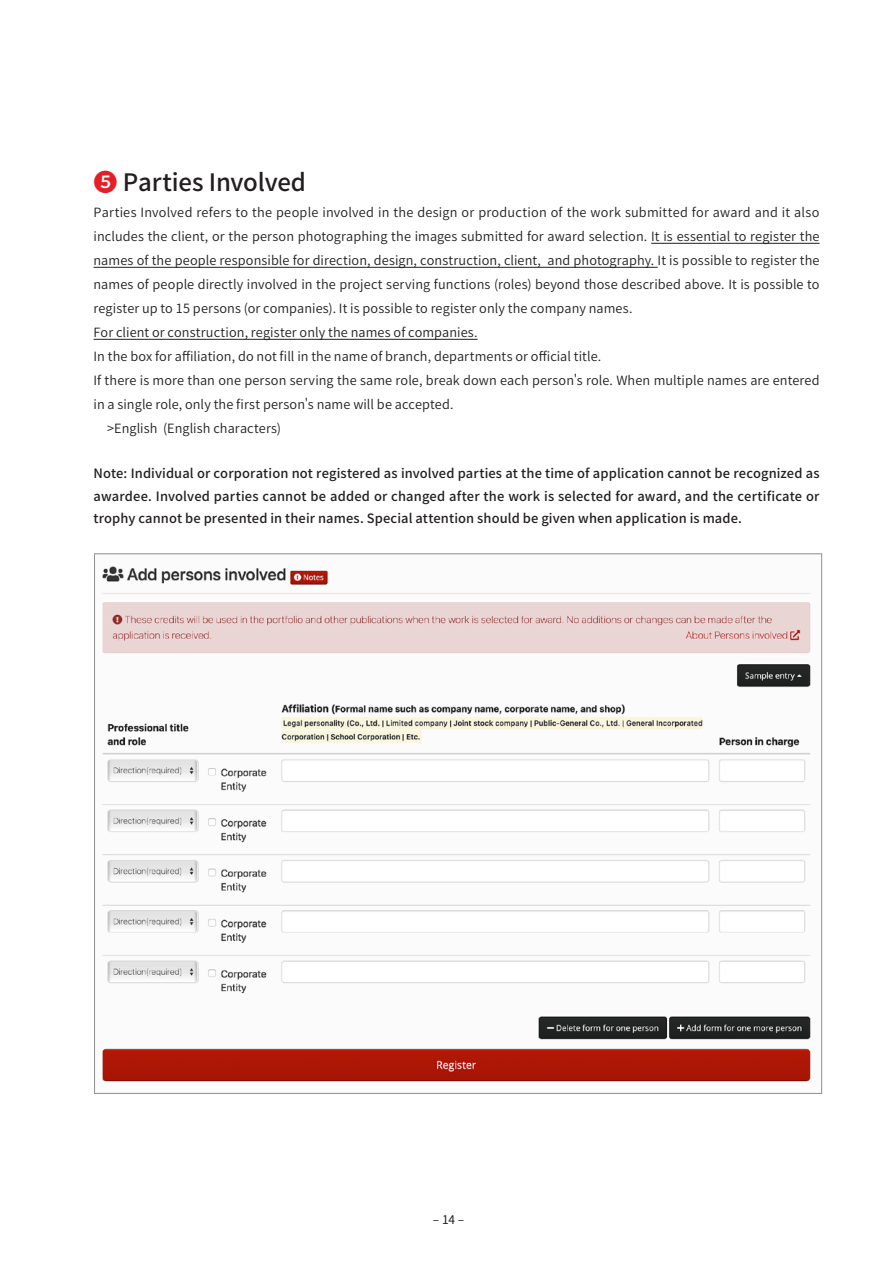
<style>
.page{position:relative;width:893px;height:1263px;background:#fff}
.page>*{position:absolute;margin:0;border:0;box-sizing:border-box;transform-origin:0 0}
.t1{font:500 24px "Noto Sans CJ Kjp";letter-spacing:-.01em;color:#231f20}
.t2{font:500 12.9px/22.5px "Noto Sans CJ Kjp";letter-spacing:.01em;color:#231f20;text-align:justify}
.t3{font:600 12.75px "Noto Sans CJ Kjp";letter-spacing:.01em;color:#231f20}
.t4{font:12px "Noto Sans CJ Kjp";color:#231f20}
.s1{color:#e41f25}
</style>
<div class="page">
<img style="left:102px;top:566px;width:709px;height:516px">
<hr style="left:651px;top:243px;width:169px;height:1px;background:#231f20">
<hr style="left:94px;top:267px;width:564px;height:1px;background:#231f20">
<hr style="left:94px;top:339px;width:384px;height:1px;background:#231f20">
<h1 class="t1" style="left:94px;top:168px;width:214px"><span class="s1">❺</span> Parties Involved</h1>
<p class="t3" style="left:94px;top:206px;width:727px">Parties Involved refers to the people involved in the design or production of the work submitted for award and it also</p>
<p class="t3" style="left:94px;top:230px;width:727px">includes the client, or the person photographing the images submitted for award selection. It is essential to register the</p>
<p class="t3" style="left:94px;top:254px;width:727px">names of the people responsible for direction, design, construction, client, and photography. It is possible to register the</p>
<p class="t3" style="left:94px;top:278px;width:727px">names of people directly involved in the project serving functions (roles) beyond those described above. It is possible to</p>
<p class="t3" style="left:94px;top:302px;width:540px">register up to 15 persons (or companies). It is possible to register only the company names.</p>
<p class="t3" style="left:94px;top:326px;width:386px">For client or construction, register only the names of companies.</p>
<p class="t3" style="left:94px;top:350px;width:509px">In the box for affiliation, do not fill in the name of branch, departments or official title.</p>
<p class="t3" style="left:94px;top:374px;width:728px">If there is more than one person serving the same role, break down each person's role. When multiple names are entered</p>
<p class="t3" style="left:94px;top:398px;width:361px">in a single role, only the first person's name will be accepted.</p>
<p class="t3" style="left:107px;top:422px;width:175px">&gt;English (English characters)</p>
<p class="t2" style="left:94px;top:462px;width:727px">Note: Individual or corporation not registered as involved parties at the time of application cannot be recognized as awardee. Involved parties cannot be added or changed after the work is selected for award, and the certificate or trophy cannot be presented in their names. Special attention should be given when application is made.</p>
<p class="t4" style="left:433px;top:1212px;width:33px">– 14 –</p>
</div>
